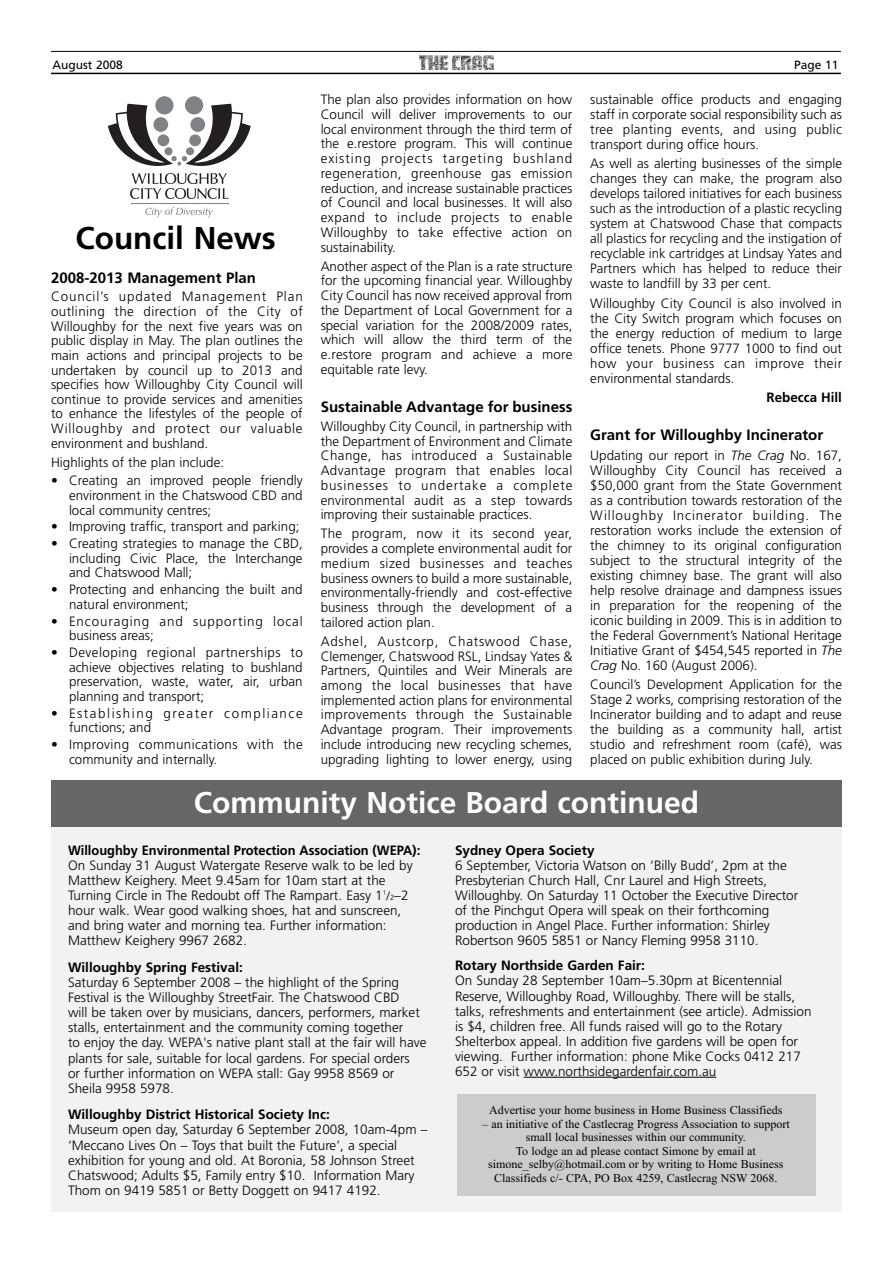
<style>
.page{position:relative;width:893px;height:1263px;background:#fff}
.page>*{position:absolute;margin:0;border:0;box-sizing:border-box;transform-origin:0 0}
.t1{font:700 31.5px "Frutiger";color:#000}
.t2{font:700 30px "Frutiger";color:#fff}
.t3{font:700 15px "Frutiger";color:#000}
.t4{font:300 13.5px/15px "Frutiger";color:#000;text-align:justify}
.t5{font:700 13.5px "Frutiger";color:#000}
.t6{font:300 13.5px/14.7px "Frutiger";letter-spacing:.03em;color:#000}
.t7{font:700 13.5px "Frutiger";color:#000;scale:.95 1}
.t8{font:300 13.5px/14.7px "Frutiger";letter-spacing:.07em;color:#000}
.t9{font:300 13.5px/14.7px "Frutiger";letter-spacing:.115em;color:#000}
.t10{font:12px/13.5px "Times New Roman";color:#000;text-align:center}
.t11{font:12px "Frutiger";color:#000}
.s1{font-style:italic}
.s2{font-size:12px}
.s3{font-size:7.5px}
</style>
<div class="page">
<hr style="left:51px;top:51px;width:790px;height:1px;background:#000">
<hr style="left:51px;top:73px;width:790px;height:1px;background:#000">
<img style="left:419px;top:55px;width:75px;height:15px">
<hr style="left:131px;top:203px;width:98px;height:1px;background:#808285">
<svg style="left:145px;top:207px;width:68px;height:11px"></svg>
<div style="left:155px;top:96px;width:19px;height:19px;background:#808285;border-radius:50%"></div>
<div style="left:185px;top:96px;width:18px;height:19px;background:#808285;border-radius:50%"></div>
<svg style="left:108px;top:104px;width:143px;height:95px"></svg>
<div style="left:51px;top:786px;width:791px;height:426px;background:#f2f2f2"></div>
<hr style="left:524px;top:1077px;width:31px;height:1px;background:#000">
<hr style="left:554px;top:1077px;width:77px;height:1px;background:#000">
<hr style="left:631px;top:1077px;width:40px;height:1px;background:#000">
<hr style="left:670px;top:1077px;width:46px;height:1px;background:#000">
<div style="left:51px;top:780px;width:791px;height:47px;background:#666"></div>
<div style="left:458px;top:1095px;width:358px;height:101px;background:#ccc"></div>
<p class="t11" style="left:52px;top:60px;width:72px">August 2008</p>
<p class="t11" style="left:794px;top:60px;width:46px">Page 11</p>
<h1 class="t1" style="left:76px;top:225px;width:202px">Council News</h1>
<p class="t3" style="left:51px;top:271px;width:207px">2008-2013 Management Plan</p>
<p class="t4" style="left:51px;top:290px;width:253px;line-height:14.5px">Council’s updated Management Plan outlining the direction of the City of Willoughby for the next five years was on public display in May. The plan outlines the main actions and principal projects to be undertaken by council up to 2013 and specifies how Willoughby City Council will continue to provide services and amenities to enhance the lifestyles of the people of Willoughby and protect our valuable environment and bushland.</p>
<p class="t4" style="left:51px;top:455px;width:175px">Highlights of the plan include:</p>
<p class="t4" style="left:69px;top:474px;width:235px;text-indent:-18px">• Creating an improved people friendly environment in the Chatswood CBD and local community centres;</p>
<p class="t4" style="left:51px;top:520px;width:250px">• Improving traffic, transport and parking;</p>
<p class="t4" style="left:69px;top:537px;width:235px;text-indent:-18px">• Creating strategies to manage the CBD, including Civic Place, the Interchange and Chatswood Mall;</p>
<p class="t4" style="left:69px;top:583px;width:235px;text-indent:-18px">• Protecting and enhancing the built and natural environment;</p>
<p class="t8" style="left:69px;top:615px;width:235px;text-indent:-18px">• Encouraging and supporting local business areas;</p>
<p class="t4" style="left:69px;top:646px;width:235px;text-indent:-18px">• Developing regional partnerships to achieve objectives relating to bushland preservation, waste, water, air, urban planning and transport;</p>
<p class="t9" style="left:69px;top:707px;width:235px;text-indent:-18px">• Establishing greater compliance functions; and</p>
<p class="t6" style="left:69px;top:738px;width:235px;text-indent:-18px">• Improving communications with the community and internally.</p>
<p class="t4" style="left:321px;top:93px;width:253px">The plan also provides information on how Council will deliver improvements to our local environment through the third term of the e.restore program. This will continue existing projects targeting bushland regeneration, greenhouse gas emission reduction, and increase sustainable practices of Council and local businesses. It will also expand to include projects to enable Willoughby to take effective action on sustainability.</p>
<p class="t4" style="left:321px;top:260px;width:253px">Another aspect of the Plan is a rate structure for the upcoming financial year. Willoughby City Council has now received approval from the Department of Local Government for a special variation for the 2008/2009 rates, which will allow the third term of the e.restore program and achieve a more equitable rate levy.</p>
<p class="t3" style="left:321px;top:400px;width:253px">Sustainable Advantage for business</p>
<p class="t4" style="left:321px;top:420px;width:253px">Willoughby City Council, in partnership with the Department of Environment and Climate Change, has introduced a Sustainable Advantage program that enables local businesses to undertake a complete environmental audit as a step towards improving their sustainable practices.</p>
<p class="t4" style="left:321px;top:527px;width:253px">The program, now it its second year, provides a complete environmental audit for medium sized businesses and teaches business owners to build a more sustainable, environmentally-friendly and cost-effective business through the development of a tailored action plan.</p>
<p class="t4" style="left:321px;top:635px;width:253px">Adshel, Austcorp, Chatswood Chase, Clemenger, Chatswood RSL, Lindsay Yates &amp; Partners, Quintiles and Weir Minerals are among the local businesses that have implemented action plans for environmental improvements through the Sustainable Advantage program. Their improvements include introducing new recycling schemes, upgrading lighting to lower energy, using</p>
<p class="t4" style="left:590px;top:93px;width:253px">sustainable office products and engaging staff in corporate social responsibility such as tree planting events, and using public transport during office hours.</p>
<p class="t4" style="left:590px;top:157px;width:253px">As well as alerting businesses of the simple changes they can make, the program also develops tailored initiatives for each business such as the introduction of a plastic recycling system at Chatswood Chase that compacts all plastics for recycling and the instigation of recyclable ink cartridges at Lindsay Yates and Partners which has helped to reduce their waste to landfill by 33 per cent.</p>
<p class="t4" style="left:590px;top:296px;width:253px">Willoughby City Council is also involved in the City Switch program which focuses on the energy reduction of medium to large office tenets. Phone 9777 1000 to find out how your business can improve their environmental standards.</p>
<p class="t5" style="left:767px;top:392px;width:77px">Rebecca Hill</p>
<p class="t3" style="left:590px;top:429px;width:234px">Grant for Willoughby Incinerator</p>
<p class="t4" style="left:590px;top:448px;width:253px">Updating our report in <span class="s1">The Crag</span> No. 167, Willoughby City Council has received a $50,000 grant from the State Government as a contribution towards restoration of the Willoughby Incinerator building. The restoration works include the extension of the chimney to its original configuration subject to the structural integrity of the existing chimney base. The grant will also help resolve drainage and dampness issues in preparation for the reopening of the iconic building in 2009. This is in addition to the Federal Government’s National Heritage Initiative Grant of $454,545 reported in <span class="s1">The Crag</span> No. 160 (August 2006).</p>
<p class="t4" style="left:590px;top:678px;width:253px">Council’s Development Application for the Stage 2 works, comprising restoration of the Incinerator building and to adapt and reuse the building as a community hall, artist studio and refreshment room (café), was placed on public exhibition during July.</p>
<h2 class="t2" style="left:194px;top:790px;width:507px">Community Notice Board continued</h2>
<p class="t7" style="left:68px;top:845px;width:372px">Willoughby Environmental Protection Association (WEPA):</p>
<p class="t4" style="left:68px;top:859px;width:346px;text-align:left">On Sunday 31 August Watergate Reserve walk to be led by Matthew Keighery. Meet 9.45am for 10am start at the Turning Circle in The Redoubt off The Rampart. Easy 1<sup>1</sup><span class="s2">/</span><span class="s3">2</span>–2 hour walk. Wear good walking shoes, hat and sunscreen, and bring water and morning tea. Further information:<br>Matthew Keighery 9967 2682.</p>
<p class="t5" style="left:68px;top:962px;width:176px">Willoughby Spring Festival:</p>
<p class="t4" style="left:68px;top:976px;width:360px;text-align:left">Saturday 6 September 2008 – the highlight of the Spring Festival is the Willoughby StreetFair. The Chatswood CBD<br>will be taken over by musicians, dancers, performers, market stalls, entertainment and the community coming together<br>to enjoy the day. WEPA's native plant stall at the fair will have plants for sale, suitable for local gardens. For special orders<br>or further information on WEPA stall: Gay 9958 8569 or Sheila 9958 5978.</p>
<p class="t5" style="left:68px;top:1109px;width:263px">Willoughby District Historical Society Inc:</p>
<p class="t4" style="left:68px;top:1123px;width:361px;text-align:left">Museum open day, Saturday 6 September 2008, 10am-4pm – ‘Meccano Lives On – Toys that built the Future’, a special exhibition for young and old. At Boronia, 58 Johnson Street Chatswood; Adults $5, Family entry $10. Information Mary Thom on 9419 5851 or Betty Doggett on 9417 4192.</p>
<p class="t5" style="left:455px;top:845px;width:141px">Sydney Opera Society</p>
<p class="t4" style="left:455px;top:859px;width:345px;text-align:left">6 September, Victoria Watson on ‘Billy Budd’, 2pm at the Presbyterian Church Hall, Cnr Laurel and High Streets, Willoughby. On Saturday 11 October the Executive Director of the Pinchgut Opera will speak on their forthcoming production in Angel Place. Further information: Shirley Robertson 9605 5851 or Nancy Fleming 9958 3110.</p>
<p class="t5" style="left:455px;top:960px;width:191px">Rotary Northside Garden Fair:</p>
<p class="t4" style="left:455px;top:974px;width:358px;text-align:left">On Sunday 28 September 10am–5.30pm at Bicentennial Reserve, Willoughby Road, Willoughby. There will be stalls, talks, refreshments and entertainment (see article). Admission is $4, children free. All funds raised will go to the Rotary Shelterbox appeal. In addition five gardens will be open for viewing. Further information: phone Mike Cocks 0412 217<br>652 or visit www.northsidegardenfair.com.au</p>
<p class="t10" style="left:489px;top:1103px;width:295px">Advertise your home business in Home Business Classifieds</p>
<p class="t10" style="left:482px;top:1117px;width:309px">– an initiative of the Castlecrag Progress Association to support small local businesses within our community.<br>To lodge an ad please contact Simone by email at simone_selby@hotmail.com or by writing to Home Business Classifieds c/- CPA, PO Box 4259, Castlecrag NSW 2068.</p>
</div>
